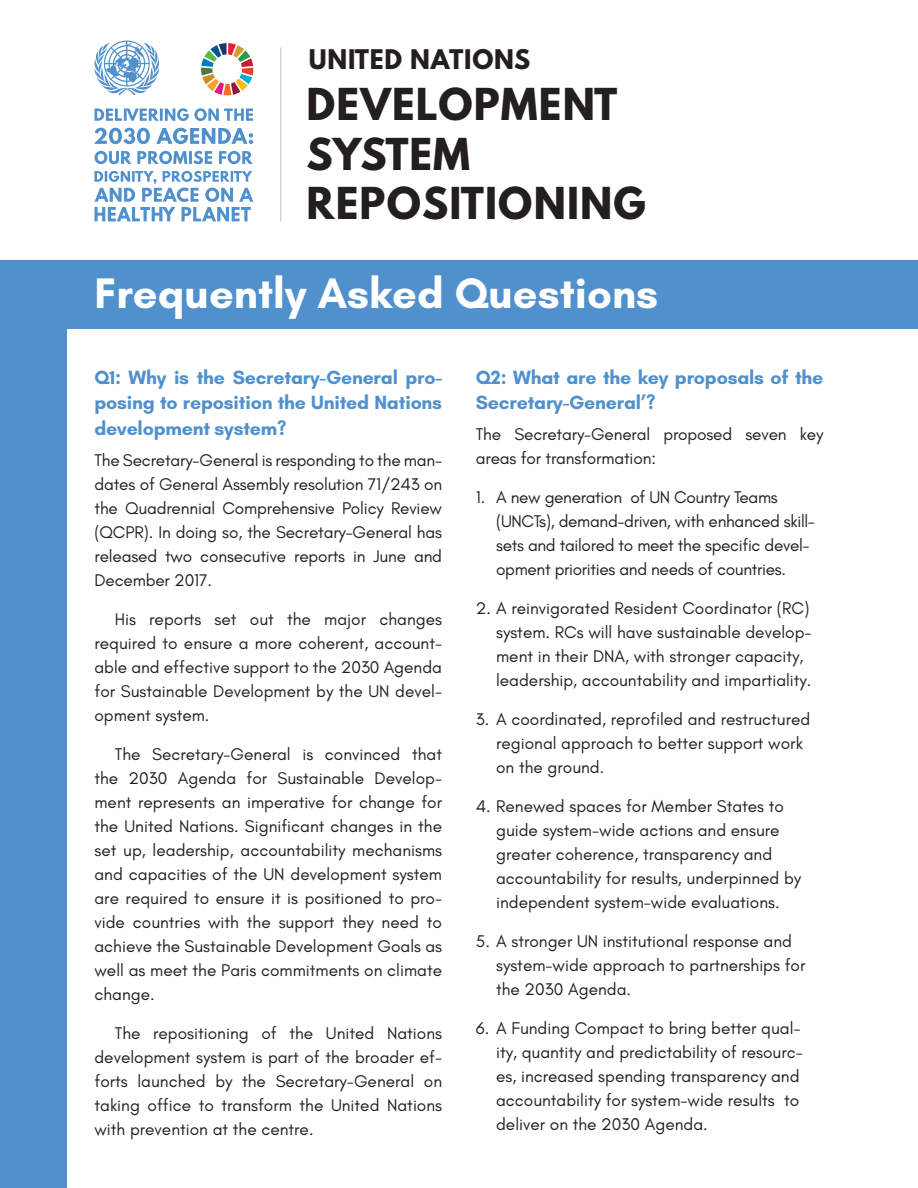
<style>
.page{position:relative;width:918px;height:1188px;background:#fff}
.page>*{position:absolute;margin:0;border:0;box-sizing:border-box;transform-origin:0 0}
.t1{font:700 43.5px "Glacial Indifference";color:#fff}
.t2{font:700 39px "League Spartan";letter-spacing:.03em;color:#231f20}
.t3{font:700 24px "League Spartan";letter-spacing:.03em;color:#231f20}
._2_head{font:700 19.5px/25.5px "Glacial Indifference";letter-spacing:-.01em;color:#5090cc;text-align:justify}
.Body_indent{font:17.25px/24px "Glacial Indifference";color:#231f20;text-align:justify}
.List_Paragraph{font:17.25px/24px "Glacial Indifference";color:#231f20}
.Body{font:17.25px/24px "Glacial Indifference";letter-spacing:-.01em;color:#231f20;text-align:justify}
.List_Paragraph-2{font:17.25px/24px "Glacial Indifference";letter-spacing:-.02em;color:#231f20}
</style>
<div class="page">
<div style="left:0;top:275px;width:67px;height:913px;background:#5090cc"></div>
<div style="left:0;top:260px;width:918px;height:69px;background:#5090cc"></div>
<svg style="left:94px;top:41px;width:66px;height:54px"></svg>
<svg style="left:201px;top:43px;width:52px;height:52px"></svg>
<svg style="left:94px;top:108px;width:159px;height:13px"></svg>
<svg style="left:94px;top:128px;width:159px;height:16px"></svg>
<svg style="left:94px;top:151px;width:159px;height:13px"></svg>
<svg style="left:94px;top:171px;width:159px;height:50px"></svg>
<hr style="left:280px;top:48px;width:2px;height:173px;background:#d1d2d4">
<p class="t3" style="left:309px;top:40px;width:223px">UNITED NATIONS</p>
<p class="t2" style="left:307px;top:74px;width:312px">DEVELOPMENT</p>
<p class="t2" style="left:307px;top:123px;width:165px">SYSTEM</p>
<p class="t2" style="left:307px;top:173px;width:341px">REPOSITIONING</p>
<p class="t1" style="left:94px;top:266px;width:565px">Frequently Asked Questions</p>
<p class="_2_head" style="left:94px;top:364px;width:349px">Q1: Why is the Secretary-General pro&shy;posing to reposition the United Nations development system?</p>
<p class="Body" style="left:94px;top:448px;width:349px">The Secretary-General is responding to the man&shy;dates of General Assembly resolution 71/243 on the Quadrennial Comprehensive Policy Review (QCPR). In doing so, the Secretary-General has released two consecutive reports in June and December 2017.</p>
<p class="Body_indent" style="left:94px;top:607px;width:349px;text-indent:20px">His reports set out the major changes required to ensure a more coherent, account&shy;able and effective support to the 2030 Agenda for Sustainable Development by the UN devel&shy;opment system.</p>
<p class="Body_indent" style="left:94px;top:742px;width:349px;text-indent:20px">The Secretary-General is convinced that the 2030 Agenda for Sustainable Develop&shy;ment represents an imperative for change for the United Nations. Significant changes in the set up, leadership, accountability mechanisms and capacities of the UN development system are required to ensure it is positioned to pro&shy;vide countries with the support they need to achieve the Sustainable Development Goals as well as meet the Paris commitments on climate change.</p>
<p class="Body_indent" style="left:94px;top:1021px;width:349px;text-indent:20px">The repositioning of the United Nations development system is part of the broader ef&shy;forts launched by the Secretary-General on taking office to transform the United Nations with prevention at the centre.</p>
<p class="_2_head" style="left:476px;top:364px;width:349px">Q2: What are the key proposals of the<br>Secretary-General’?</p>
<p class="Body" style="left:476px;top:423px;width:349px">The Secretary-General proposed seven key areas for transformation:</p>
<p class="List_Paragraph-2" style="left:496px;top:486px;width:320px;text-indent:-20px">1. A new generation of UN Country Teams (UNCTs), demand-driven, with enhanced skill&shy;sets and tailored to meet the specific devel&shy;opment priorities and needs of countries.</p>
<p class="List_Paragraph" style="left:496px;top:597px;width:317px;text-indent:-20px">2. A reinvigorated Resident Coordinator (RC) system. RCs will have sustainable develop&shy;ment in their DNA, with stronger capacity, leadership, accountability and impartiality.</p>
<p class="List_Paragraph" style="left:496px;top:708px;width:316px;text-indent:-20px">3. A coordinated, reprofiled and restructured regional approach to better support work on the ground.</p>
<p class="List_Paragraph" style="left:496px;top:795px;width:307px;text-indent:-20px">4. Renewed spaces for Member States to guide system-wide actions and ensure greater coherence, transparency and accountability for results, underpinned by independent system-wide evaluations.</p>
<p class="List_Paragraph" style="left:496px;top:930px;width:311px;text-indent:-20px">5. A stronger UN institutional response and system-wide approach to partnerships for the 2030 Agenda.</p>
<p class="List_Paragraph" style="left:496px;top:1017px;width:308px;text-indent:-20px">6. A Funding Compact to bring better qual&shy;ity, quantity and predictability of resourc&shy;es, increased spending transparency and accountability for system-wide results to deliver on the 2030 Agenda.</p>
</div>
